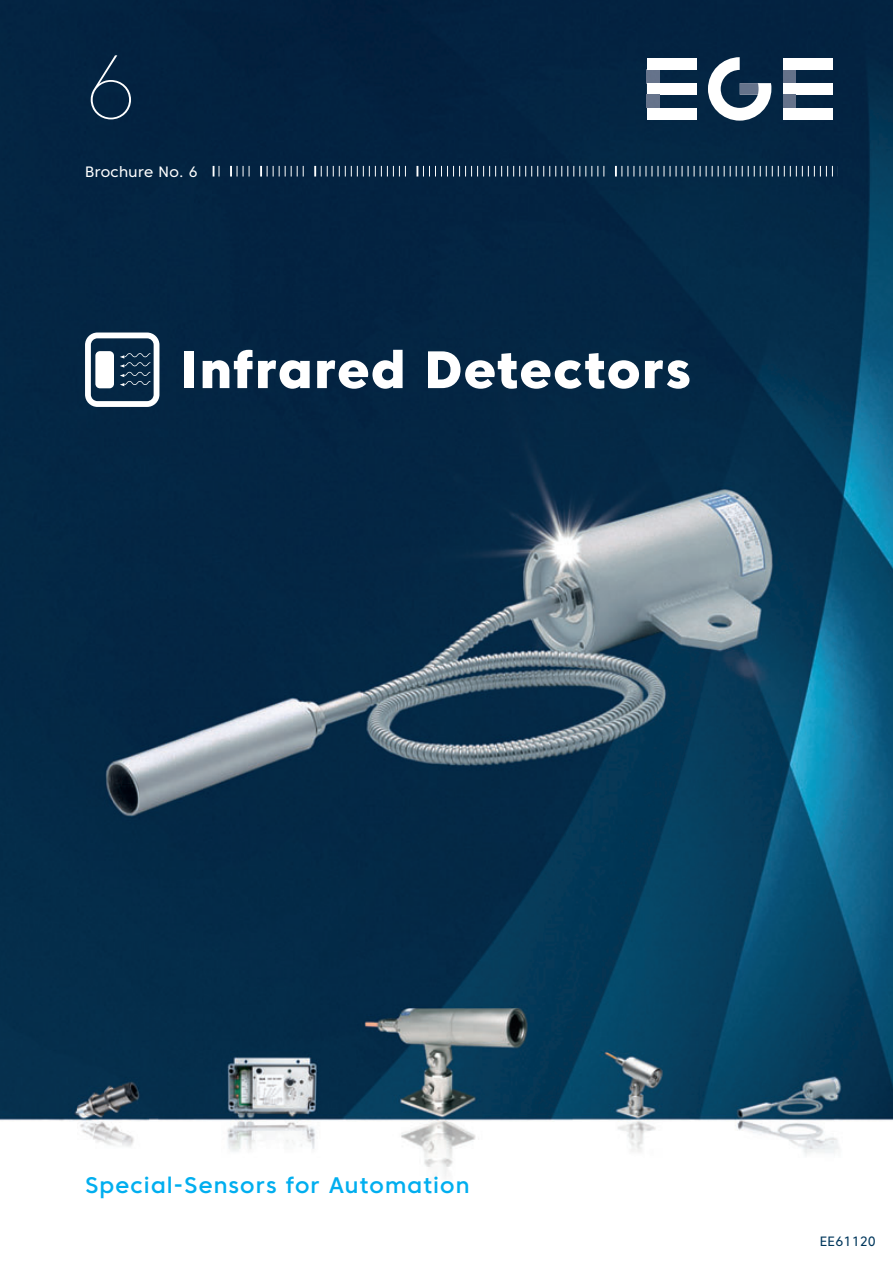
<style>
.page{position:relative;width:893px;height:1263px;background:#fff}
.page>*{position:absolute;margin:0;border:0;box-sizing:border-box;transform-origin:0 0}
.t1{font:100 90px "Core Sans C 15";color:#fff}
.t2{font:800 52.5px "Core Sans C 85";letter-spacing:.025em;color:#fff}
.t3{font:500 22.5px "Core Sans C 55";letter-spacing:.05em;color:#00aeef}
.t4{font:15px "Core Sans C 45";letter-spacing:.025em;color:#fff}
.t5{font:13.5px "Core Sans C 45";letter-spacing:.01em;color:#00375c}
</style>
<div class="page">
<img style="left:0;top:0;width:893px;height:1177px">
<svg style="left:85px;top:332px;width:74px;height:75px"></svg>
<div style="left:95px;top:351px;width:19px;height:37px;background:#fff;border-radius:5px"></div>
<svg style="left:647px;top:70px;width:13px;height:13px"></svg>
<svg style="left:783px;top:70px;width:13px;height:13px"></svg>
<svg style="left:708px;top:57px;width:63px;height:64px"></svg>
<div style="left:783px;top:58px;width:50px;height:12px;background:#fff"></div>
<div style="left:783px;top:83px;width:50px;height:12px;background:#fff"></div>
<div style="left:783px;top:108px;width:50px;height:12px;background:#fff"></div>
<div style="left:647px;top:58px;width:49px;height:12px;background:#fff"></div>
<div style="left:647px;top:83px;width:49px;height:12px;background:#fff"></div>
<div style="left:647px;top:108px;width:49px;height:12px;background:#fff"></div>
<svg style="left:647px;top:95px;width:13px;height:13px"></svg>
<svg style="left:783px;top:95px;width:13px;height:13px"></svg>
<svg style="left:213px;top:166px;width:7px;height:11px"></svg>
<svg style="left:230px;top:166px;width:20px;height:11px"></svg>
<svg style="left:260px;top:166px;width:44px;height:11px"></svg>
<svg style="left:314px;top:166px;width:92px;height:11px"></svg>
<svg style="left:416px;top:166px;width:152px;height:11px;background:#2d4760"></svg>
<svg style="left:574px;top:166px;width:31px;height:11px"></svg>
<svg style="left:615px;top:166px;width:218px;height:11px;background:#2d4b63"></svg>
<h1 class="t1" style="left:85px;top:52px;width:53px">6</h1>
<p class="t4" style="left:85px;top:165px;width:114px">Brochure No. 6</p>
<h2 class="t2" style="left:181px;top:350px;width:511px">Infrared Detectors</h2>
<p class="t3" style="left:85px;top:1176px;width:386px">Special-Sensors for Automation</p>
<p class="t5" style="left:820px;top:1236px;width:58px">EE61120</p>
</div>
